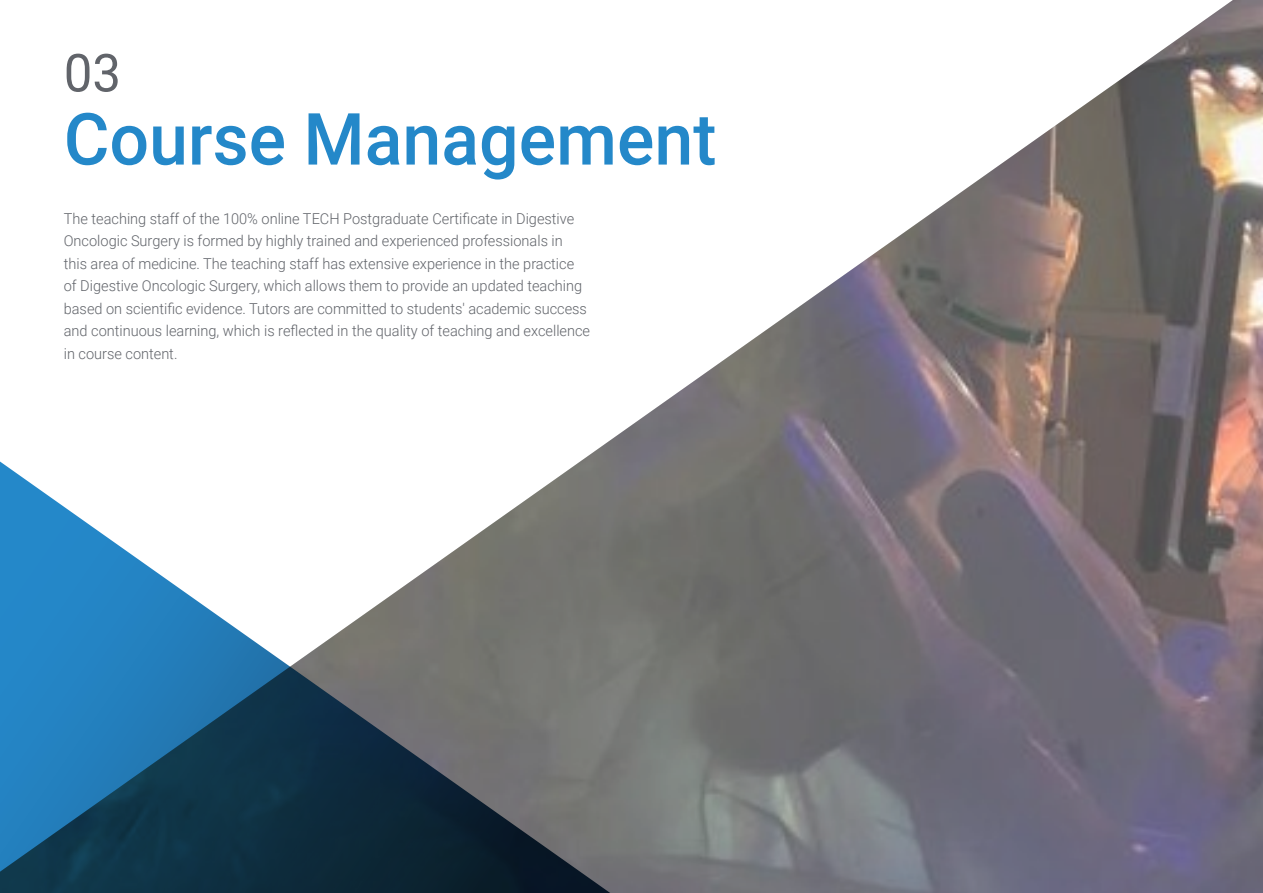
<style>
.page{position:relative;width:1263px;height:893px;background:#fff}
.page>*{position:absolute;margin:0;border:0;box-sizing:border-box;transform-origin:0 0}
.t1{font:500 72px "Roboto";color:#2488c9}
.t2{font:52.5px "Roboto";color:#61646a}
.t3{font:300 15px/22.5px "Roboto";color:#61646a}
</style>
<div class="page">
<img style="left:602px;top:0;width:661px;height:893px">
<svg style="left:0;top:446px;width:640px;height:447px"></svg>
<h2 class="t2" style="left:64px;top:36px;width:59px">03</h2>
<h1 class="t1" style="left:64px;top:89px;width:654px">Course Management</h1>
<p class="t3" style="left:64px;top:207px;width:528px">The teaching staff of the 100% online TECH Postgraduate Certificate in Digestive Oncologic Surgery is formed by highly trained and experienced professionals in<br>this area of medicine. The teaching staff has extensive experience in the practice of Digestive Oncologic Surgery, which allows them to provide an updated teaching based on scientific evidence. Tutors are committed to students' academic success and continuous learning, which is reflected in the quality of teaching and excellence in course content.</p>
</div>
